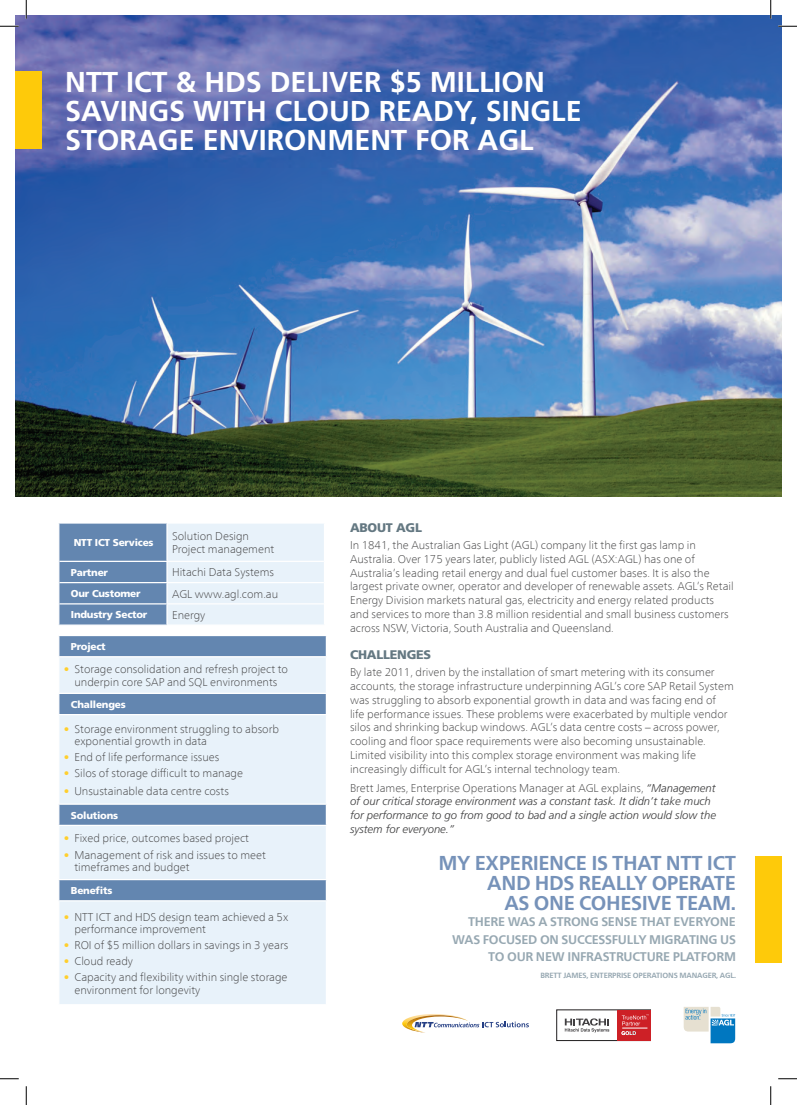
<style>
.page{position:relative;width:797px;height:1105px;background:#fff}
.page>*{position:absolute;margin:0;border:0;box-sizing:border-box;transform-origin:0 0}
.t1{font:700 28.75px/28.8px "Frutiger LT Std";color:#fff}
.t2{font:700 20px/20px "Frutiger Neue LT Com";letter-spacing:-.02em;color:#7692b9;text-align:right}
.t3{font:700 12.5px/17.5px "Frutiger Neue LT Com";letter-spacing:-.02em;color:#97a8b2;text-align:right}
.t4{font:900 12.5px "Frutiger LT Std";letter-spacing:-.02em;color:#647882}
.t5{font:100 11.25px/13.8px "Frutiger Neue LT Com";color:#3e3e3f}
.t6{font:italic 300 11.25px/13.8px "Frutiger LT Std";color:#3e3e3f}
.t7{font:900 10px "Frutiger LT Std";letter-spacing:-.02em;color:#fff}
.t8{font:700 7.5px "Frutiger Neue LT Com";letter-spacing:-.02em;color:#97a8b2}
.s1{color:#ffcf2d}
.s2{font-family:"Frutiger LT Std";font-weight:300;font-style:italic}
</style>
<div class="page">
<img style="left:16px;top:16px;width:765px;height:480px">
<div style="left:755px;top:856px;width:26px;height:107px;background:#feca0a"></div>
<div style="left:16px;top:71px;width:26px;height:78px;background:#feca0a"></div>
<div style="left:59px;top:636px;width:267px;height:20px;background:#6386b0"></div>
<svg style="left:59px;top:657px;width:267px;height:347px;background:#d0dfed"></svg>
<hr style="left:58px;top:693px;width:269px;height:1px;background:#fff">
<hr style="left:58px;top:714px;width:269px;height:1px;background:#fff">
<hr style="left:58px;top:803px;width:269px;height:2px;background:#fff">
<hr style="left:58px;top:825px;width:269px;height:1px;background:#fff">
<hr style="left:58px;top:879px;width:269px;height:1px;background:#fff">
<hr style="left:58px;top:900px;width:269px;height:1px;background:#fff">
<svg style="left:58px;top:523px;width:266px;height:101px;background:#b3c6dc"></svg>
<hr style="left:166px;top:524px;width:2px;height:37px;background:#fff">
<hr style="left:59px;top:561px;width:108px;height:1px;background:#fff">
<hr style="left:167px;top:561px;width:157px;height:1px;background:#fff">
<hr style="left:166px;top:562px;width:2px;height:20px;background:#fff">
<hr style="left:59px;top:582px;width:108px;height:1px;background:#fff">
<hr style="left:167px;top:582px;width:157px;height:1px;background:#fff">
<hr style="left:166px;top:583px;width:2px;height:20px;background:#fff">
<hr style="left:59px;top:603px;width:108px;height:1px;background:#fff">
<hr style="left:167px;top:603px;width:157px;height:1px;background:#fff">
<hr style="left:166px;top:604px;width:2px;height:20px;background:#fff">
<svg style="left:683px;top:1007px;width:52px;height:36px"></svg>
<svg style="left:402px;top:1014px;width:127px;height:19px"></svg>
<div style="left:556px;top:1010px;width:95px;height:31px;border:1px solid #201d1e"></div>
<div style="left:617px;top:1010px;width:34px;height:31px;background:#cd2026"></div>
<svg style="left:565px;top:1018px;width:44px;height:14px"></svg>
<svg style="left:621px;top:1014px;width:27px;height:21px"></svg>
<svg style="left:0;top:25px;width:19px;height:2px"></svg>
<svg style="left:778px;top:25px;width:19px;height:2px"></svg>
<svg style="left:0;top:1078px;width:19px;height:1px"></svg>
<svg style="left:778px;top:1078px;width:19px;height:1px"></svg>
<svg style="left:25px;top:0;width:2px;height:19px"></svg>
<svg style="left:25px;top:1086px;width:2px;height:19px"></svg>
<svg style="left:770px;top:0;width:1px;height:19px"></svg>
<svg style="left:770px;top:1086px;width:1px;height:19px"></svg>
<h1 class="t1" style="left:65px;top:68px;width:477px">NTT ICT &amp; HDS DELIVER $5 MILLION<br>SAVIN GS WITH</h1>
<h1 class="t1" style="left:65px;top:97px;width:518px;text-indent:209px">CLOUD READY, SINGLE<br>STORAGE ENVIRONMENT FOR AGL</h1>
<p class="t7" style="left:74px;top:536px;width:7px">NTT</p>
<p class="t7" style="left:95px;top:536px;width:60px">ICT Services</p>
<p class="t5" style="left:172px;top:529px;width:104px">Solution Design<br>Project management</p>
<p class="t7" style="left:71px;top:566px;width:39px">Partner</p>
<p class="t5" style="left:172px;top:565px;width:104px">Hitachi Data Systems</p>
<p class="t7" style="left:71px;top:587px;width:71px">Our Customer</p>
<p class="t5" style="left:172px;top:587px;width:108px">AGL www.agl.com.au</p>
<p class="t7" style="left:71px;top:609px;width:78px">Industry Sector</p>
<p class="t5" style="left:172px;top:608px;width:35px">Energy</p>
<p class="t7" style="left:71px;top:640px;width:36px">Project</p>
<p class="t5" style="left:64px;top:663px;width:226px;line-height:12.5px;text-align:center"><span class="s1">•</span> Storage consolidation and refresh project to underpin core SAP and SQL environments</p>
<p class="t7" style="left:71px;top:698px;width:56px">Challenges</p>
<p class="t5" style="left:74px;top:722px;width:206px;line-height:12.5px;text-indent:-11px"><span class="s1">•</span> Storage environment struggling to absorb exponential growth in data</p>
<p class="t5" style="left:64px;top:750px;width:157px"><span class="s1">•</span> End of life performance issues</p>
<p class="t5" style="left:64px;top:766px;width:181px"><span class="s1">•</span> Silos of storage difficult to manage</p>
<p class="t5" style="left:64px;top:784px;width:167px"><span class="s1">•</span> Unsustainable data centre costs</p>
<p class="t7" style="left:71px;top:809px;width:49px">Solutions</p>
<p class="t5" style="left:64px;top:831px;width:187px"><span class="s1">•</span> Fixed price, outcomes based project</p>
<p class="t5" style="left:74px;top:848px;width:193px;line-height:12.5px;text-indent:-11px"><span class="s1">•</span> Management of risk and issues to meet timeframes and budget</p>
<p class="t7" style="left:71px;top:884px;width:43px">Benefits</p>
<p class="t5" style="left:74px;top:910px;width:215px;line-height:12.5px;text-indent:-11px"><span class="s1">•</span> NTT ICT and HDS design team achieved a 5x performance improvement</p>
<p class="t5" style="left:64px;top:938px;width:226px"><span class="s1">•</span> ROI of $5 million dollars in savings in 3 years</p>
<p class="t5" style="left:64px;top:954px;width:71px"><span class="s1">•</span> Cloud ready</p>
<p class="t5" style="left:74px;top:971px;width:215px;line-height:12.5px;text-indent:-11px"><span class="s1">•</span> Capacity and flexibility within single storage environment for longevity</p>
<p class="t4" style="left:350px;top:520px;width:73px">About AGL</p>
<p class="t5" style="left:350px;top:538px;width:385px">In 1841, the Australian Gas Light (AGL) company lit the first gas lamp in Australia. Over 175 years later, publicly listed AGL (ASX:AGL) has one of Australia’s leading retail energy and dual fuel customer bases. It is also the largest private owner, operator and developer of renewable assets. AGL’s Retail Energy Division markets natural gas, electricity and energy related products and services to more than 3.8 million residential and small business customers across NSW, Victoria, South Australia and Queensland.</p>
<p class="t4" style="left:350px;top:647px;width:83px">Challenges</p>
<p class="t5" style="left:350px;top:665px;width:385px">By late 2011, driven by the installation of smart metering with its consumer accounts, the storage infrastructure underpinning AGL’s core SAP Retail System was struggling to absorb exponential growth in data and was facing end of<br>life performance issues. These problems were exacerbated by multiple vendor silos and shrinking backup windows. AGL’s data centre costs – across power, cooling and floor space requirements were also becoming unsustainable.<br>Limited visibility into this complex storage environment was making life increasingly difficult for AGL’s internal technology team.</p>
<p class="t5" style="left:350px;top:781px;width:367px">Brett James, Enterprise Operations Manager at AGL explains, <span class="s2">“Management</span></p>
<p class="t6" style="left:350px;top:795px;width:367px">of our critical storage environment was a constant task. It didn’t take much for performance to go from good to bad and a single action would slow the system for everyone.”</p>
<h2 class="t2" style="left:438px;top:853px;width:240px">MY EXPERIENCE IS THAT NTT</h2>
<h2 class="t2" style="left:707px;top:853px;width:11px">ICT</h2>
<h2 class="t2" style="left:487px;top:873px;width:61px">AND HDS</h2>
<h2 class="t2" style="left:504px;top:873px;width:233px">REALLY OPERATE<br>AS ONE COHESIVE TEAM .</h2>
<p class="t3" style="left:452px;top:913px;width:285px">THERE WAS A STRONG SENSE THAT EVERYONE<br>WAS FOCUSED ON SUCCESSFULLY M IGRATING US<br>TO OUR NEW INFRASTRUCTURE PLATFORM</p>
<p class="t8" style="left:540px;top:971px;width:186px">BRETT JAM ES, ENTERPRISE OPERATIONS MANAGER, AGL</p>
<p class="t8" style="left:734px;top:971px;width:3px">.</p>
</div>
